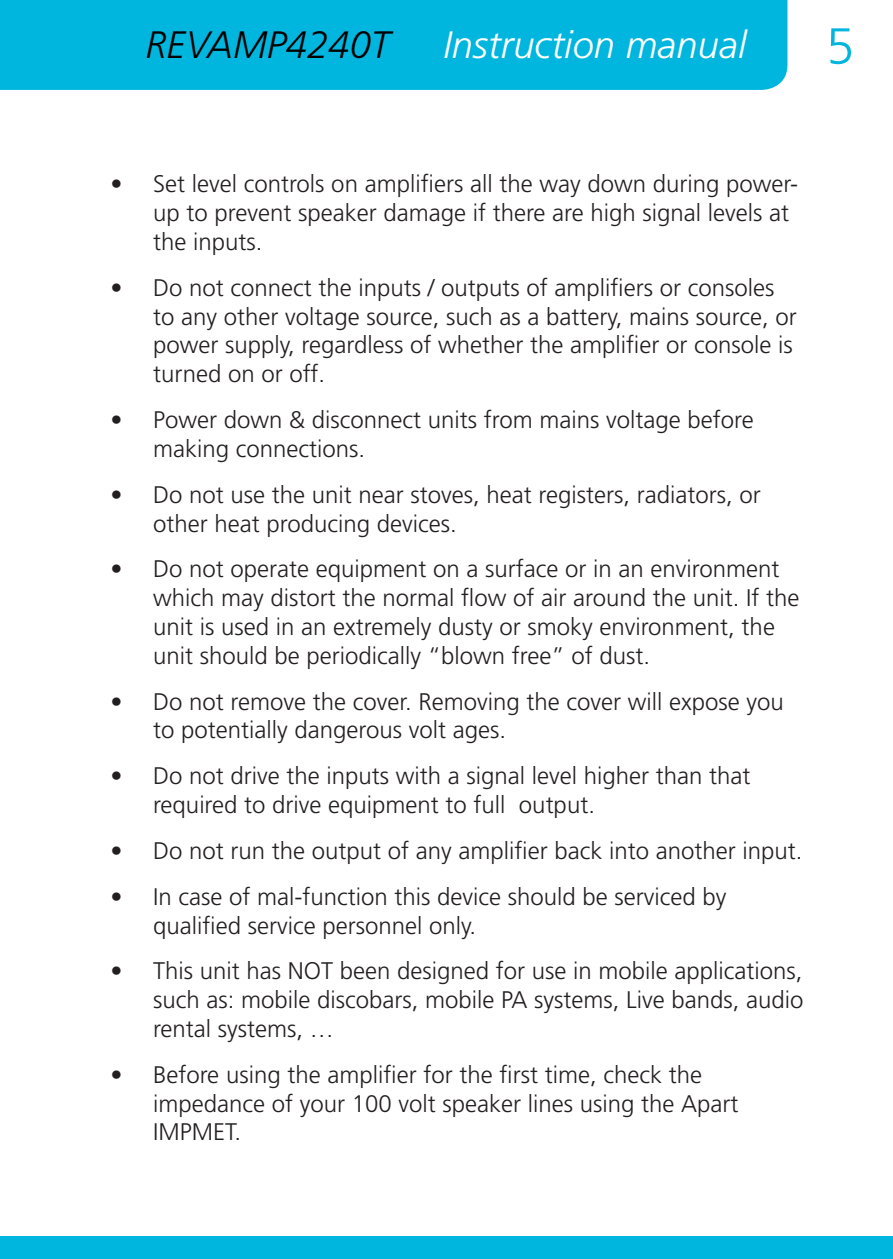
<style>
.page{position:relative;width:893px;height:1259px;background:#fff}
.page>*{position:absolute;margin:0;border:0;box-sizing:border-box;transform-origin:0 0}
.t1{font:300 51px "Frutiger LT Std";color:#00b6de}
.t2{font:italic 300 38.1px "Frutiger LT Std";color:#fff}
.t3{font:italic 300 38.1px "Frutiger LT Std";color:#000}
.t4{font:300 24px/28.8px "Frutiger LT Std";color:#231f20}
</style>
<div class="page">
<div style="left:0;top:0;width:787px;height:90px;background:#00b6de"></div>
<div style="left:0;top:1236px;width:893px;height:23px;background:#00b6de"></div>
<h2 class="t3" style="left:145px;top:23px;width:246px">REVAMP4240T</h2>
<h2 class="t2" style="left:443px;top:23px;width:305px">Instruction manual</h2>
<h1 class="t1" style="left:826px;top:17px;width:30px">5</h1>
<p class="t4" style="left:153px;top:170px;width:647px;text-indent:-43px">• Set level controls on amplifiers all the way down during power&shy;up to prevent speaker damage if there are high signal levels at the inputs.</p>
<p class="t4" style="left:153px;top:273px;width:645px;text-indent:-43px">• Do not connect the inputs / outputs of amplifiers or consoles to any other voltage source, such as a battery, mains source, or power supply, regardless of whether the amplifier or console is turned on or off.</p>
<p class="t4" style="left:153px;top:406px;width:602px;text-indent:-43px">• Power down &amp; disconnect units from mains voltage before making connections.</p>
<p class="t4" style="left:153px;top:480px;width:609px;text-indent:-43px">• Do not use the unit near stoves, heat registers, radiators, or other heat producing devices.</p>
<p class="t4" style="left:153px;top:555px;width:648px;text-indent:-43px">• Do not operate equipment on a surface or in an environment which may distort the normal flow of air around the unit. If the unit is used in an extremely dusty or smoky environment, the unit should be periodically “blown free” of dust.</p>
<p class="t4" style="left:153px;top:687px;width:632px;text-indent:-43px">• Do not remove the cover. Removing the cover will expose you to potentially dangerous volt ages.</p>
<p class="t4" style="left:153px;top:762px;width:599px;text-indent:-43px">• Do not drive the inputs with a signal level higher than that required to drive equipment to full output.</p>
<p class="t4" style="left:111px;top:836px;width:694px">• Do not run the output of any amplifier back into another input.</p>
<p class="t4" style="left:153px;top:882px;width:575px;text-indent:-43px">• In case of mal-function this device should be serviced by qualified service personnel only.</p>
<p class="t4" style="left:153px;top:957px;width:652px;text-align:justify;text-indent:-43px">• This unit has NOT been designed for use in mobile applications, such as: mobile discobars, mobile PA systems, Live bands, audio rental systems, …</p>
<p class="t4" style="left:153px;top:1060px;width:587px;text-indent:-43px">• Before using the amplifier for the first time, check the impedance of your 100 volt speaker lines using the Apart<br>IMPMET.</p>
</div>
